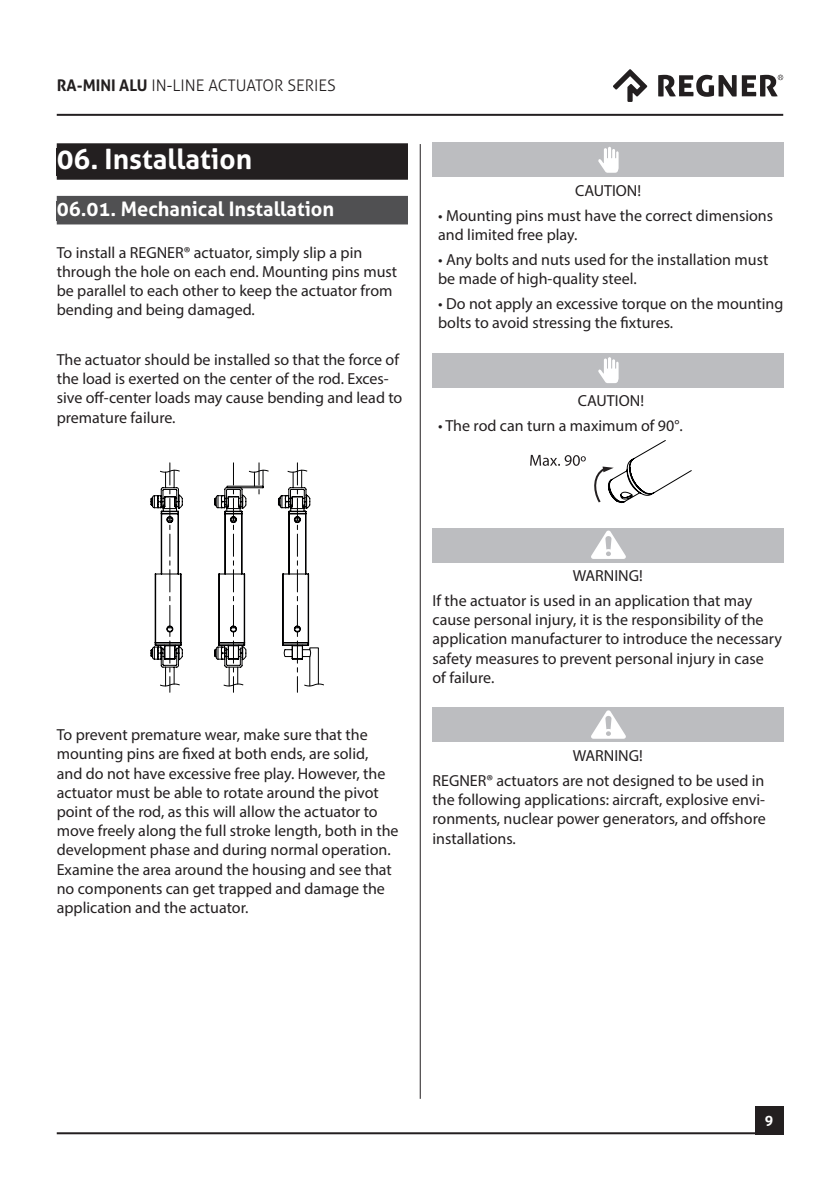
<style>
.page{position:relative;width:840px;height:1191px;background:#fff}
.page>*{position:absolute;margin:0;border:0;box-sizing:border-box;transform-origin:0 0}
.t1{font:700 28px "Aller";color:#fff}
.t2{font:700 20px "Aller";color:#fff}
.t3{font:16px/19.2px "Myriad Pro";color:#231f20}
.t4{font:300 16px "Aller";color:#231f20}
.t5{font:700 14px "Aller";color:#fff}
.s1{font-weight:700}
</style>
<div class="page">
<hr style="left:57px;top:114px;width:725px;height:2px;background:#231f20">
<svg style="left:658px;top:75px;width:124px;height:22px"></svg>
<svg style="left:613px;top:69px;width:34px;height:33px"></svg>
<hr style="left:419px;top:144px;width:1px;height:954px;background:#231f20">
<div style="left:754px;top:1106px;width:28px;height:28px;background:#231f20"></div>
<hr style="left:57px;top:1132px;width:725px;height:2px;background:#231f20">
<div style="left:57px;top:148px;width:351px;height:28px;background:#231f20"></div>
<div style="left:57px;top:172px;width:351px;height:8px;background:#231f20"></div>
<div style="left:57px;top:143px;width:351px;height:10px;background:#231f20"></div>
<div style="left:57px;top:201px;width:351px;height:19px;background:#505052"></div>
<div style="left:57px;top:216px;width:351px;height:8px;background:#505052"></div>
<div style="left:57px;top:196px;width:351px;height:10px;background:#505052"></div>
<svg style="left:150px;top:462px;width:33px;height:230px"></svg>
<svg style="left:278px;top:462px;width:46px;height:230px"></svg>
<svg style="left:214px;top:462px;width:55px;height:230px"></svg>
<div style="left:432px;top:143px;width:352px;height:34px;background:#bcbdc0"></div>
<svg style="left:598px;top:147px;width:20px;height:26px"></svg>
<div style="left:432px;top:353px;width:352px;height:34px;background:#bcbdc0"></div>
<svg style="left:598px;top:357px;width:20px;height:26px"></svg>
<svg style="left:594px;top:440px;width:97px;height:63px"></svg>
<svg style="left:530px;top:455px;width:55px;height:11px"></svg>
<div style="left:432px;top:528px;width:352px;height:34px;background:#bcbdc0"></div>
<svg style="left:591px;top:530px;width:35px;height:29px"></svg>
<div style="left:432px;top:708px;width:352px;height:34px;background:#bcbdc0"></div>
<svg style="left:591px;top:710px;width:35px;height:28px"></svg>
<p class="t4" style="left:57px;top:76px;width:280px"><span class="s1">RA-MINI ALU</span> IN-LINE ACTUATOR SERIES</p>
<h1 class="t1" style="left:57px;top:142px;width:197px">06. Installation</h1>
<p class="t2" style="left:57px;top:196px;width:279px">06.01. Mechanical Installation</p>
<p class="t3" style="left:57px;top:242px;width:342px">To install a REGNER® actuator, simply slip a pin through the hole on each end. Mounting pins must be parallel to each other to keep the actuator from bending and being damaged.</p>
<p class="t3" style="left:57px;top:350px;width:347px">The actuator should be installed so that the force of the load is exerted on the center of the rod. Exces&shy;sive off-center loads may cause bending and lead to premature failure.</p>
<p class="t3" style="left:574px;top:181px;width:68px">CAUTION!</p>
<p class="t3" style="left:438px;top:205px;width:336px">• Mounting pins must have the correct dimensions and limited free play.</p>
<p class="t3" style="left:438px;top:250px;width:331px">• Any bolts and nuts used for the installation must be made of high-quality steel.</p>
<p class="t3" style="left:438px;top:294px;width:346px">• Do not apply an excessive torque on the mounting bolts to avoid stressing the fixtures.</p>
<p class="t3" style="left:577px;top:391px;width:68px">CAUTION!</p>
<p class="t3" style="left:438px;top:416px;width:246px">• The rod can turn a maximum of 90°.</p>
<p class="t3" style="left:57px;top:725px;width:343px">To prevent premature wear, make sure that the mounting pins are fixed at both ends, are solid,<br>and do not have excessive free play. However, the actuator must be able to rotate around the pivot point of the rod, as this will allow the actuator to move freely along the full stroke length, both in the development phase and during normal operation.<br>Examine the area around the housing and see that no components can get trapped and damage the application and the actuator.</p>
<p class="t3" style="left:432px;top:563px;width:321px;line-height:24.8px;text-indent:140px">WARNING!<br>If the actuator is used in an application that may</p>
<p class="t3" style="left:432px;top:610px;width:351px">cause personal injury, it is the responsibility of the application manufacturer to introduce the necessary safety measures to prevent personal injury in case<br>of failure.</p>
<p class="t3" style="left:432px;top:743px;width:333px;line-height:24.8px;text-indent:140px">WARNING!<br>REGNER® actuators are not designed to be used in</p>
<p class="t3" style="left:432px;top:790px;width:334px;text-align:justify">the following applications: aircraft, explosive envi&shy;ronments, nuclear power generators, and offshore installations.</p>
<p class="t5" style="left:764px;top:1111px;width:10px">9</p>
</div>
